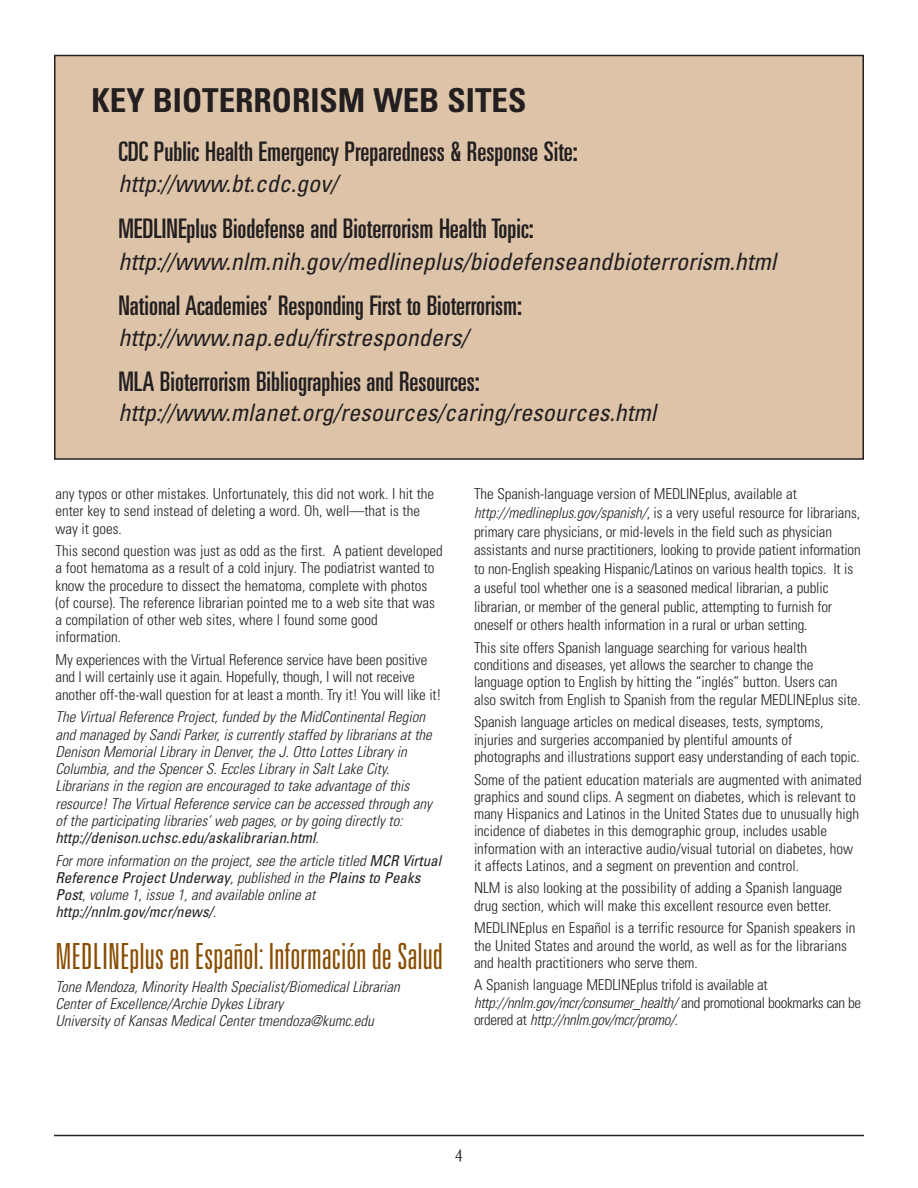
<style>
.page{position:relative;width:918px;height:1188px;background:#fff}
.page>*{position:absolute;margin:0;border:0;box-sizing:border-box;transform-origin:0 0}
.t1{font:300 ultra-condensed 36px "Univers";color:#884d00}
.t2{font:700 condensed 33px "Univers";color:#231f20}
.t3{font:ultra-condensed 27px "Univers";color:#231f20}
.t4{font:italic condensed 24px "Univers";color:#231f20}
.t5{font:21px "Matrix";color:#231f20}
.t6{font:300 condensed 15px/17.2px "Univers";letter-spacing:-.005em;color:#231f20}
.t7{font:italic 300 condensed 15px/17.2px "Univers";color:#231f20}
.s1{font-weight:400}
.s2{font-style:italic}
</style>
<div class="page">
<hr style="left:54px;top:1135px;width:810px;height:1px;background:#231f20">
<div style="left:55px;top:56px;width:808px;height:403px;background:#ddc4a9"></div>
<div style="left:54px;top:55px;width:810px;height:405px;border:2px solid #231f20"></div>
<h2 class="t2" style="left:92px;top:88px;width:436px">KEY BIOTERRORISM WEB SITES</h2>
<h3 class="t3" style="left:118px;top:142px;width:461px">CDC Public Health Emergency Preparedness &amp; Response Site:</h3>
<h3 class="t4" style="left:118px;top:175px;width:221px">http://www.bt.cdc.gov/</h3>
<h3 class="t3" style="left:118px;top:218px;width:417px">MEDLINEplus Biodefense and Bioterrorism Health Topic:</h3>
<h3 class="t4" style="left:118px;top:252px;width:659px">http://www.nlm.nih.gov/medlineplus/biodefenseandbioterrorism.html</h3>
<h3 class="t3" style="left:118px;top:295px;width:405px">National Academies’ Responding First to Bioterrorism:</h3>
<h3 class="t4" style="left:118px;top:329px;width:351px">http://www.nap.edu/firstresponders/</h3>
<h3 class="t3" style="left:118px;top:372px;width:363px">MLA Bioterrorism Bibliographies and Resources:</h3>
<h3 class="t4" style="left:118px;top:404px;width:539px">http://www.mlanet.org/resources/caring/resources.html</h3>
<p class="t6" style="left:56px;top:487px;width:380px">any typos or other mistakes. Unfortunately, this did not work. I hit the enter key to send instead of deleting a word. Oh, well—that is the way it goes.</p>
<p class="t6" style="left:56px;top:544px;width:389px">This second question was just as odd as the first. A patient developed a foot hematoma as a result of a cold injury. The podiatrist wanted to know the procedure to dissect the hematoma, complete with photos (of course). The reference librarian pointed me to a web site that was a compilation of other web sites, where I found some good information.</p>
<p class="t6" style="left:56px;top:653px;width:388px">My experiences with the Virtual Reference service have been positive and I will certainly use it again. Hopefully, though, I will not receive another off-the-wall question for at least a month. Try it! You will like it!</p>
<p class="t7" style="left:56px;top:710px;width:378px">The Virtual Reference Project, funded by the MidContinental Region and managed by Sandi Parker, is currently staffed by librarians at the Denison Memorial Library in Denver, the J. Otto Lottes Library in Columbia, and the Spencer S. Eccles Library in Salt Lake City.<br>Librarians in the region are encouraged to take advantage of this resource! The Virtual Reference service can be accessed through any of the participating libraries’ web pages, or by going directly to: <span class="s1">http://denison.uchsc.edu/askalibrarian.html</span>.</p>
<p class="t7" style="left:56px;top:853px;width:387px">For more information on the project, see the article titled <span class="s1">MCR Virtual Reference Project Underway</span>, published in the <span class="s1">Plains to Peaks Post</span>, volume 1, issue 1, and available online at <span class="s1">http://nnlm.gov/mcr/news/</span>.</p>
<h1 class="t1" style="left:56px;top:943px;width:389px">MEDLINEplus en Español: Información de Salud</h1>
<p class="t7" style="left:56px;top:980px;width:346px">Tone Mendoza, Minority Health Specialist/Biomedical Librarian<br>Center of Excellence/Archie Dykes Library<br>University of Kansas Medical Center tmendoza@kumc.edu</p>
<p class="t6" style="left:474px;top:486px;width:388px;line-height:18.8px">The Spanish-language version of MEDLINEplus, available at <span class="s2">http://medlineplus.gov/spanish/</span>, is a very useful resource for librarians, primary care physicians, or mid-levels in the field such as physician assistants and nurse practitioners, looking to provide patient information to non-English speaking Hispanic/Latinos on various health topics. It is a useful tool whether one is a seasoned medical librarian, a public librarian, or member of the general public, attempting to furnish for oneself or others health information in a rural or urban setting.</p>
<p class="t6" style="left:474px;top:641px;width:388px">This site offers Spanish language searching for various health conditions and diseases, yet allows the searcher to change the language option to English by hitting the “inglés” button. Users can also switch from English to Spanish from the regular MEDLINEplus site.</p>
<p class="t6" style="left:474px;top:715px;width:387px">Spanish language articles on medical diseases, tests, symptoms, injuries and surgeries accompanied by plentiful amounts of photographs and illustrations support easy understanding of each topic.</p>
<p class="t6" style="left:474px;top:772px;width:389px">Some of the patient education materials are augmented with animated graphics and sound clips. A segment on diabetes, which is relevant to many Hispanics and Latinos in the United States due to unusually high incidence of diabetes in this demographic group, includes usable information with an interactive audio/visual tutorial on diabetes, how it affects Latinos, and a segment on prevention and control.</p>
<p class="t6" style="left:474px;top:881px;width:370px">NLM is also looking at the possibility of adding a Spanish language drug section, which will make this excellent resource even better.</p>
<p class="t6" style="left:474px;top:921px;width:383px">MEDLINEplus en Español is a terrific resource for Spanish speakers in the United States and around the world, as well as for the librarians and health practitioners who serve them.</p>
<p class="t6" style="left:474px;top:978px;width:389px">A Spanish language MEDLINEplus trifold is available at <span class="s2">http://nnlm.gov/mcr/consumer_health/</span> and promotional bookmarks can be ordered at <span class="s2">http://nnlm.gov/mcr/promo/</span>.</p>
<h3 class="t5" style="left:455px;top:1139px;width:10px">4</h3>
</div>
